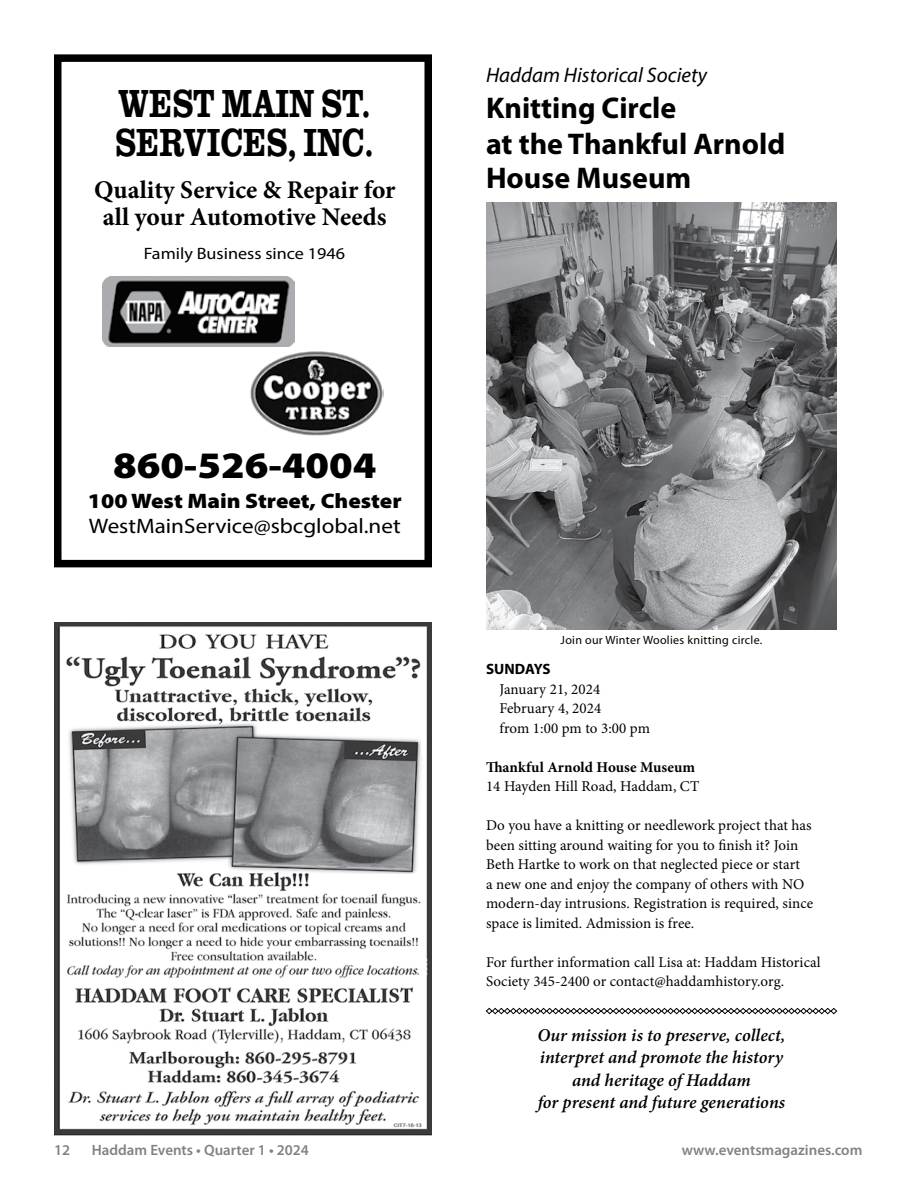
<style>
.page{position:relative;width:918px;height:1188px;background:#fff}
.page>*{position:absolute;margin:0;border:0;box-sizing:border-box;transform-origin:0 0}
.t1{font:700 40.5px/39px "Clarendon URW Ext Wid";color:#000;scale:.7 1}
.t2{font:900 37.5px "Myriad Pro";color:#000;scale:1.1 1}
.t3{font:700 30px/35.2px "Myriad Pro";color:#000}
.t4{font:700 25.5px/27px "Minion Pro";color:#000;text-align:center}
.t5{font:21px "Myriad Pro";color:#000;scale:1.1 1}
.t6{font:900 21px "Myriad Pro";color:#000;scale:1.1 1}
.t7{font:italic 21px "Myriad Pro";color:#000}
.t8{font:italic 600 18px/22.5px "Minion Pro";color:#000;text-align:center}
.t9{font:16.5px "Myriad Pro";color:#000;scale:1.1 1}
.t10{font:15px/19.5px "Minion Pro";letter-spacing:.005em;color:#000}
.t11{font:600 15px "Myriad Pro";color:#808285}
.t12{font:700 15px "Minion Pro";letter-spacing:.005em;color:#000}
.t13{font:700 15px "Myriad Pro";letter-spacing:-.005em;color:#000}
.t14{font:12px "Myriad Pro";letter-spacing:.025em;color:#000}
</style>
<div class="page">
<div style="left:54px;top:54px;width:378px;height:513px;border:8px solid #000"></div>
<img style="left:250px;top:351px;width:133px;height:85px">
<img style="left:103px;top:277px;width:191px;height:69px">
<img style="left:54px;top:622px;width:378px;height:513px">
<img style="left:486px;top:202px;width:351px;height:428px">
<svg style="left:486px;top:1008px;width:351px;height:6px"></svg>
<h1 class="t1" style="left:116px;top:85px;width:371px">WEST MAIN ST.<br>SERVICES, INC.</h1>
<h3 class="t4" style="left:94px;top:176px;width:303px">Quality Service &amp; Repair for all your Automotive Needs</h3>
<p class="t9" style="left:144px;top:243px;width:184px">Family Business since 1946</p>
<h2 class="t2" style="left:113px;top:440px;width:241px">860-526-4004</h2>
<h3 class="t6" style="left:88px;top:486px;width:287px">100 West Main Street, Chester</h3>
<h3 class="t5" style="left:89px;top:513px;width:285px">WestMainService@sbcglobal.net</h3>
<h3 class="t7" style="left:486px;top:62px;width:223px">Haddam Historical Society</h3>
<h3 class="t3" style="left:486px;top:89px;width:301px">Knitting Circle<br>at the Thankful Arnold<br>House Museum</h3>
<p class="t14" style="left:561px;top:633px;width:203px">Join our Winter Woolies knitting circle.</p>
<p class="t13" style="left:486px;top:660px;width:66px">SUNDAYS</p>
<p class="t10" style="left:500px;top:679px;width:152px">January 21, 2024<br>February 4, 2024<br>from 1:00 pm to 3:00 pm</p>
<p class="t12" style="left:486px;top:757px;width:211px">Thankful Arnold House Museum</p>
<p class="t10" style="left:486px;top:777px;width:215px">14 Hayden Hill Road, Haddam, CT</p>
<p class="t10" style="left:486px;top:816px;width:329px">Do you have a knitting or needlework project that has been sitting around waiting for you to finish it? Join Beth Hartke to work on that neglected piece or start<br>a new one and enjoy the company of others with NO modern-day intrusions. Registration is required, since space is limited. Admission is free.</p>
<p class="t10" style="left:486px;top:952px;width:336px">For further information call Lisa at: Haddam Historical<br>Society 345-2400 or contact@haddamhistory.org.</p>
<p class="t8" style="left:537px;top:1024px;width:250px">Our mission is to preserve, collect, interpret and promote the history and heritage of Haddam<br>for present and future generations</p>
<p class="t11" style="left:54px;top:1140px;width:18px">12</p>
<p class="t11" style="left:92px;top:1140px;width:219px">Haddam Events • Quarter 1 • 2024</p>
<p class="t11" style="left:682px;top:1140px;width:182px">www.eventsmagazines.com</p>
</div>
